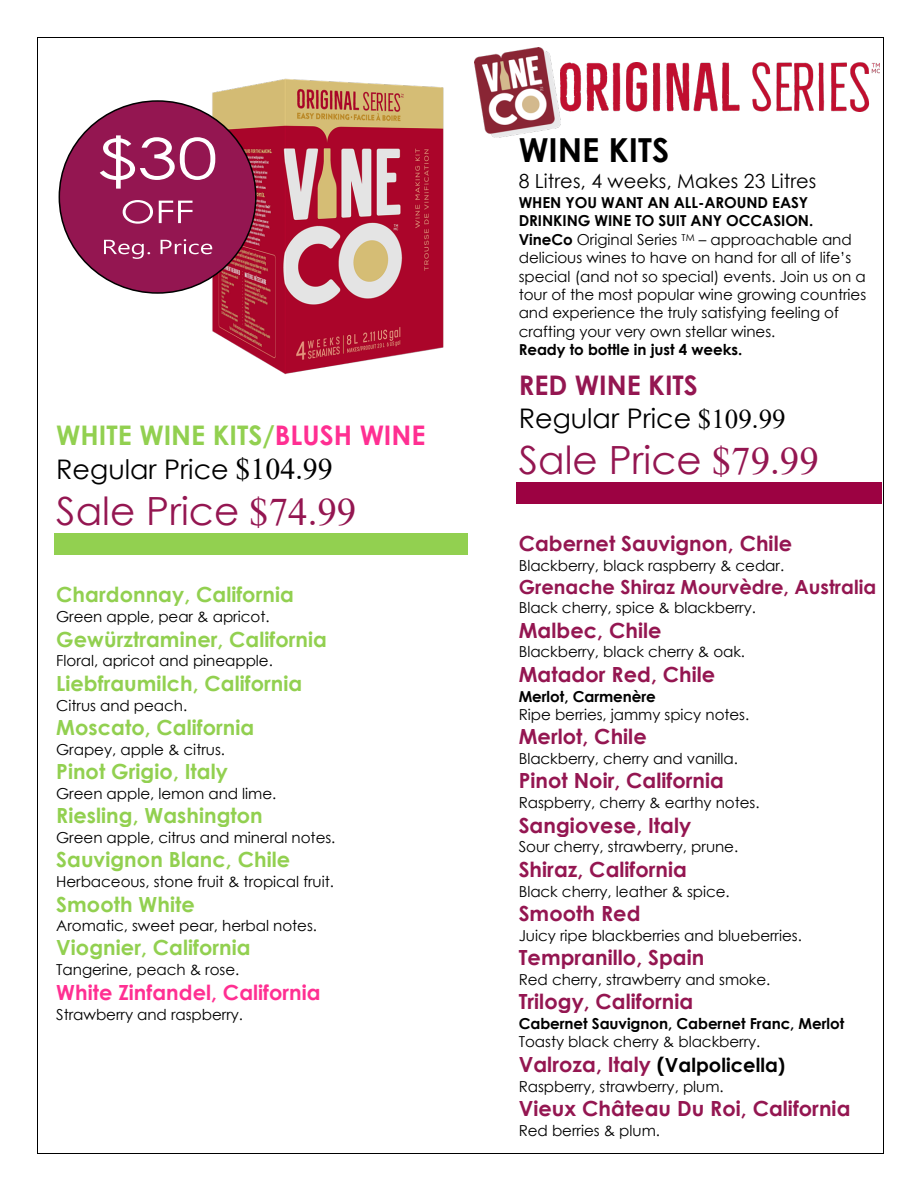
<style>
.page{position:relative;width:918px;height:1188px;background:#fff}
.page>*{position:absolute;margin:0;border:0;box-sizing:border-box;transform-origin:0 0}
.t1{font:38.85px "Century Gothic";color:#941651}
.t2{font:700 33.15px "Century Gothic";color:#000}
.t3{font:700 27px/34.2px "Century Gothic";color:#92d050}
.t4{font:27px/33.2px "Century Gothic";color:#000}
.t5{font:700 20.85px "Century Gothic";letter-spacing:.005em;color:#941651}
.t6{font:700 20.85px "Century Gothic";letter-spacing:.005em;color:#92d050}
.t7{font:700 20.85px "Century Gothic";letter-spacing:.005em;color:#ff2f92}
.t8{font:700 19.5px "Century Gothic";color:#941651}
.t9{font:19.5px "Century Gothic";color:#000}
.t10{font:15.15px/18.5px "Century Gothic";letter-spacing:-.005em;color:#000}
.t11{font:700 15.15px "Century Gothic";letter-spacing:-.005em;color:#000}
.s1{color:#ff2f92}
.s2{font-weight:400;color:#000}
.s3{font-family:"Times New Roman";font-weight:400;font-size:29.85px;color:#000}
.s4{font-family:"Times New Roman"}
.s5{font-weight:700}
.s6{font-weight:700;color:#941651}
.s7{color:#000}
.s8{font-size:19.5px;color:#000}
</style>
<div class="page">
<img style="left:561px;top:63px;width:318px;height:49px">
<img style="left:146px;top:59px;width:354px;height:316px">
<img style="left:475px;top:56px;width:86px;height:81px">
<div style="left:54px;top:534px;width:414px;height:21px;background:#92d050"></div>
<img style="left:484px;top:47px;width:102px;height:58px">
<div style="left:517px;top:482px;width:365px;height:22px;background:#9c0242"></div>
<div style="left:59px;top:101px;width:197px;height:192px;background:#941651;border-radius:50%"></div>
<svg style="left:100px;top:135px;width:115px;height:54px"></svg>
<svg style="left:123px;top:200px;width:70px;height:24px"></svg>
<svg style="left:104px;top:239px;width:108px;height:20px"></svg>
<hr style="left:38px;top:37px;width:845px;height:1px;background:#000">
<hr style="left:37px;top:38px;width:1px;height:1115px;background:#000">
<hr style="left:883px;top:38px;width:1px;height:1115px;background:#000">
<hr style="left:38px;top:1153px;width:845px;height:1px;background:#000">
<h3 class="t3" style="left:56px;top:417px;width:371px">WHITE WINE KITS/<span class="s1">BLUSH WINE<br></span><span class="s2">Regular Price</span> <span class="s3">$104.99</span></h3>
<h1 class="t1" style="left:56px;top:486px;width:302px">Sale Price <span class="s4">$74.99</span></h1>
<h3 class="t6" style="left:56px;top:581px;width:239px">Chardonnay, California</h3>
<p class="t10" style="left:56px;top:607px;width:215px">Green apple, pear &amp; apricot.</p>
<h3 class="t6" style="left:56px;top:626px;width:272px">Gewürztraminer, California</h3>
<p class="t10" style="left:56px;top:651px;width:218px">Floral, apricot and pineapple.</p>
<h3 class="t6" style="left:56px;top:670px;width:248px">Liebfraumilch, California</h3>
<p class="t10" style="left:56px;top:695px;width:132px">Citrus and peach.</p>
<h3 class="t6" style="left:56px;top:714px;width:200px">Moscato, California</h3>
<p class="t10" style="left:56px;top:739px;width:170px">Grapey, apple &amp; citrus.</p>
<h3 class="t6" style="left:56px;top:758px;width:173px">Pinot Grigio, Italy</h3>
<p class="t10" style="left:56px;top:784px;width:222px">Green apple, lemon and lime.</p>
<h3 class="t6" style="left:56px;top:802px;width:208px">Riesling, Washington</h3>
<p class="t10" style="left:56px;top:828px;width:281px">Green apple, citrus and mineral notes.</p>
<h3 class="t6" style="left:56px;top:846px;width:235px">Sauvignon Blanc, Chile</h3>
<p class="t10" style="left:56px;top:872px;width:279px">Herbaceous, stone fruit &amp; tropical fruit.</p>
<h3 class="t6" style="left:56px;top:891px;width:140px">Smooth White</h3>
<p class="t10" style="left:56px;top:916px;width:262px">Aromatic, sweet pear, herbal notes.</p>
<h3 class="t6" style="left:56px;top:934px;width:196px">Viognier, California</h3>
<p class="t10" style="left:56px;top:960px;width:185px">Tangerine, peach &amp; rose.</p>
<h3 class="t7" style="left:56px;top:979px;width:266px">White Zinfandel, California</h3>
<p class="t10" style="left:56px;top:1004px;width:188px">Strawberry and raspberry.</p>
<h2 class="t2" style="left:519px;top:128px;width:152px">WINE KITS</h2>
<p class="t9" style="left:519px;top:169px;width:299px">8 Litres, 4 weeks, Makes 23 Litres</p>
<p class="t10" style="left:519px;top:193px;width:349px"><span class="s5">WHEN YOU WANT AN ALL-AROUND EASY DRINKING WINE TO SUIT ANY OCCASION.<br>VineCo</span> Original Series <sup>TM</sup> – approachable and delicious wines to have on hand for all of life’s special (and not so special) events. Join us on a tour of the most popular wine growing countries and experience the truly satisfying feeling of crafting your very own stellar wines.</p>
<p class="t11" style="left:519px;top:340px;width:225px">Ready to bottle in just 4 weeks.</p>
<h3 class="t4" style="left:519px;top:368px;width:268px"><span class="s6">RED WINE KITS<br></span>Regular Price <span class="s4">$109.99</span></h3>
<h1 class="t1" style="left:519px;top:435px;width:302px">Sale Price <span class="s4">$79.99</span></h1>
<h3 class="t5" style="left:519px;top:530px;width:275px">Cabernet Sauvignon, Chile</h3>
<p class="t10" style="left:519px;top:556px;width:267px">Blackberry, black raspberry &amp; cedar.</p>
<p class="t8" style="left:519px;top:574px;width:359px">Grenache Shiraz Mourvèdre, Australia</p>
<p class="t10" style="left:519px;top:598px;width:239px">Black cherry, spice &amp; blackberry.</p>
<h3 class="t5" style="left:519px;top:617px;width:144px">Malbec, Chile</h3>
<p class="t10" style="left:519px;top:642px;width:228px">Blackberry, black cherry &amp; oak.</p>
<h3 class="t5" style="left:519px;top:661px;width:198px">Matador Red, Chile</h3>
<p class="t11" style="left:519px;top:686px;width:139px">Merlot, Carmenère</p>
<p class="t10" style="left:519px;top:705px;width:232px">Ripe berries, jammy spicy notes.</p>
<h3 class="t5" style="left:519px;top:723px;width:129px">Merlot, Chile</h3>
<p class="t10" style="left:519px;top:749px;width:221px">Blackberry, cherry and vanilla.</p>
<h3 class="t5" style="left:519px;top:767px;width:207px">Pinot Noir, California</h3>
<p class="t10" style="left:519px;top:793px;width:242px">Raspberry, cherry &amp; earthy notes.</p>
<h3 class="t5" style="left:519px;top:812px;width:174px">Sangiovese, Italy</h3>
<p class="t10" style="left:519px;top:837px;width:221px">Sour cherry, strawberry, prune.</p>
<h3 class="t5" style="left:519px;top:856px;width:170px">Shiraz, California</h3>
<p class="t10" style="left:519px;top:882px;width:213px">Black cherry, leather &amp; spice.</p>
<h3 class="t5" style="left:519px;top:900px;width:123px">Smooth Red</h3>
<p class="t10" style="left:519px;top:925px;width:285px">Juicy ripe blackberries and blueberries.</p>
<h3 class="t5" style="left:519px;top:944px;width:187px">Tempranillo, Spain</h3>
<p class="t10" style="left:519px;top:970px;width:253px">Red cherry, strawberry and smoke.</p>
<h3 class="t5" style="left:519px;top:988px;width:176px">Trilogy, California</h3>
<p class="t11" style="left:519px;top:1014px;width:327px">Cabernet Sauvignon, Cabernet Franc, Merlot</p>
<p class="t10" style="left:519px;top:1032px;width:243px">Toasty black cherry &amp; blackberry.</p>
<h3 class="t5" style="left:519px;top:1051px;width:268px">Valroza, Italy <span class="s7">(</span><span class="s8">Valpolicella)</span></h3>
<p class="t10" style="left:519px;top:1076px;width:206px">Raspberry, strawberry, plum.</p>
<h3 class="t5" style="left:519px;top:1095px;width:333px">Vieux Château Du Roi, California</h3>
<p class="t10" style="left:519px;top:1121px;width:143px">Red berries &amp; plum.</p>
</div>
